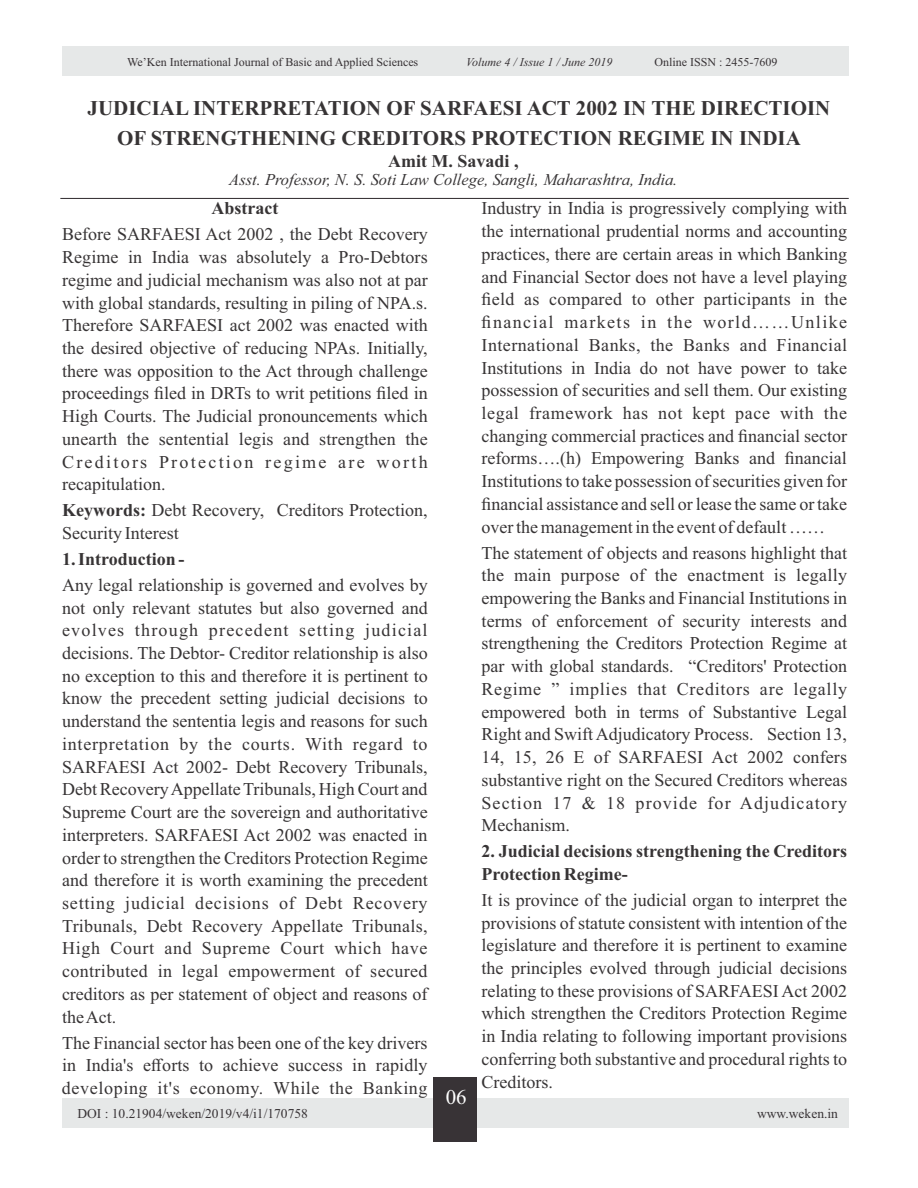
<style>
.page{position:relative;width:918px;height:1188px;background:#fff}
.page>*{position:absolute;margin:0;border:0;box-sizing:border-box;transform-origin:0 0}
.t1{font:700 21px/30.3px "Times New Roman";color:#373435;text-align:center}
.t2{font:21px "Times New Roman";color:#fff}
.t3{font:18px/22.8px "Times New Roman";color:#373435;text-align:justify}
.t4{font:700 18px/22.8px "Times New Roman";color:#373435}
.t5{font:italic 16.5px "Times New Roman";color:#373435}
.t6{font:13.5px "Times New Roman";color:#383336}
.t7{font:12px "Times New Roman";color:#383336}
.t8{font:italic 12px "Times New Roman";color:#383336}
.s1{font-weight:700}
</style>
<div class="page">
<div style="left:62px;top:46px;width:786px;height:30px;background:#e6e8e8"></div>
<div style="left:62px;top:1099px;width:786px;height:29px;background:#e6e8e8"></div>
<div style="left:434px;top:1077px;width:43px;height:65px;background:#383336"></div>
<hr style="left:60px;top:198px;width:789px;height:1px;background:#383336">
<p class="t7" style="left:127px;top:57px;width:293px">We’Ken International Journal of Basic and Applied Sciences</p>
<p class="t8" style="left:466px;top:57px;width:148px">Volume 4 / Issue 1 / June 2019</p>
<p class="t7" style="left:655px;top:57px;width:124px">Online ISSN : 2455-7609</p>
<p class="t1" style="left:88px;top:95px;width:744px">JUDICIAL INTERPRETATION OF SARFAESI ACT 2002 IN THE DIRECTIOIN<br>OF STRENGTHENING CREDITORS PROTECTION REGIME IN INDIA</p>
<p class="t4" style="left:388px;top:151px;width:132px">Amit M. Savadi ,</p>
<p class="t5" style="left:229px;top:174px;width:450px">Asst. Professor, N. S. Soti Law College, Sangli, Maharashtra, India.</p>
<p class="t4" style="left:211px;top:199px;width:68px">Abstract</p>
<p class="t3" style="left:62px;top:225px;width:367px">Before SARFAESI Act 2002 , the Debt Recovery Regime in India was absolutely a Pro-Debtors regime and judicial mechanism was also not at par with global standards, resulting in piling of NPA.s.<br>Therefore SARFAESI act 2002 was enacted with the desired objective of reducing NPAs. Initially, there was opposition to the Act through challenge proceedings filed in DRTs to writ petitions filed in High Courts. The Judicial pronouncements which unearth the sentential legis and strengthen the Creditors Protection regime are worth recapitulation.</p>
<p class="t3" style="left:62px;top:501px;width:367px"><span class="s1">Keywords:</span> Debt Recovery, Creditors Protection,<br>Security Interest</p>
<p class="t4" style="left:62px;top:549px;width:124px">1. Introduction -</p>
<p class="t3" style="left:62px;top:575px;width:367px">Any legal relationship is governed and evolves by not only relevant statutes but also governed and evolves through precedent setting judicial decisions. The Debtor- Creditor relationship is also no exception to this and therefore it is pertinent to know the precedent setting judicial decisions to understand the sententia legis and reasons for such interpretation by the courts. With regard to SARFAESI Act 2002- Debt Recovery Tribunals, Debt Recovery Appellate Tribunals, High Court and Supreme Court are the sovereign and authoritative interpreters. SARFAESI Act 2002 was enacted in order to strengthen the Creditors Protection Regime and therefore it is worth examining the precedent setting judicial decisions of Debt Recovery Tribunals, Debt Recovery Appellate Tribunals, High Court and Supreme Court which have contributed in legal empowerment of secured creditors as per statement of object and reasons of the Act.</p>
<p class="t3" style="left:62px;top:1033px;width:367px">The Financial sector has been one of the key drivers in India's efforts to achieve success in rapidly developing it's economy. While the Banking</p>
<p class="t6" style="left:77px;top:1109px;width:232px">DOI : 10.21904/weken/2019/v4/i1/170758</p>
<p class="t2" style="left:446px;top:1090px;width:22px">06</p>
<p class="t3" style="left:482px;top:199px;width:367px">Industry in India is progressively complying with the international prudential norms and accounting practices, there are certain areas in which Banking and Financial Sector does not have a level playing field as compared to other participants in the financial markets in the world……Unlike International Banks, the Banks and Financial Institutions in India do not have power to take possession of securities and sell them. Our existing legal framework has not kept pace with the changing commercial practices and financial sector reforms….(h) Empowering Banks and financial Institutions to take possession of securities given for financial assistance and sell or lease the same or take over the management in the event of default ……</p>
<p class="t3" style="left:481px;top:543px;width:367px">The statement of objects and reasons highlight that the main purpose of the enactment is legally empowering the Banks and Financial Institutions in terms of enforcement of security interests and strengthening the Creditors Protection Regime at par with global standards. “Creditors' Protection Regime ” implies that Creditors are legally empowered both in terms of Substantive Legal Right and Swift Adjudicatory Process. Section 13, 14, 15, 26 E of SARFAESI Act 2002 confers substantive right on the Secured Creditors whereas Section 17 &amp; 18 provide for Adjudicatory Mechanism.</p>
<p class="t4" style="left:481px;top:842px;width:367px">2. Judicial decisions strengthening the Creditors<br>Protection Regime-</p>
<p class="t3" style="left:481px;top:890px;width:367px">It is province of the judicial organ to interpret the provisions of statute consistent with intention of the legislature and therefore it is pertinent to examine the principles evolved through judicial decisions relating to these provisions of SARFAESI Act 2002 which strengthen the Creditors Protection Regime in India relating to following important provisions conferring both substantive and procedural rights to Creditors.</p>
<p class="t6" style="left:757px;top:1109px;width:82px">www.weken.in</p>
</div>
